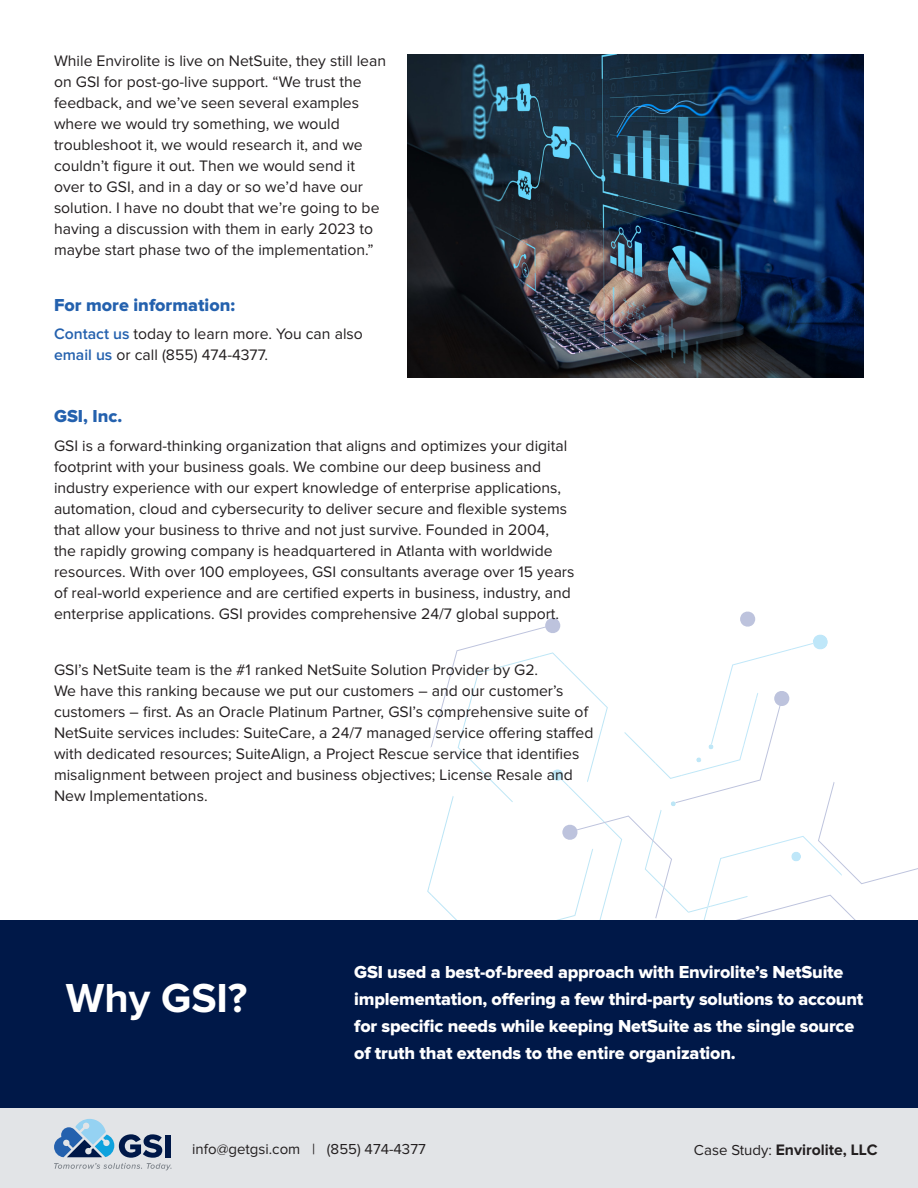
<style>
.page{position:relative;width:918px;height:1188px;background:#fff}
.page>*{position:absolute;margin:0;border:0;box-sizing:border-box;transform-origin:0 0}
.t1{font:700 42px "Proxima Nova";color:#fff}
.t2{font:18px/27px "Proxima Nova Extrabld";letter-spacing:-.01em;color:#fff}
.t3{font:18px "Proxima Nova Extrabld";color:#2461ae}
.t4{font:15.75px/21px "Proxima Nova";color:#231f20}
.t5{font:700 15.75px "Proxima Nova";color:#231f20}
.t6{font:15px "Proxima Nova";color:#231f20}
.s1{font-weight:600;color:#2461ae}
.s2{font-weight:400;font-size:15px}
</style>
<div class="page">
<svg style="left:427px;top:611px;width:491px;height:310px"></svg>
<div style="left:0;top:1107px;width:918px;height:81px;background:#e2e4e7"></div>
<svg style="left:54px;top:1119px;width:118px;height:51px"></svg>
<div style="left:0;top:921px;width:918px;height:187px;background:#001848"></div>
<img style="left:407px;top:54px;width:457px;height:324px">
<p class="t4" style="left:54px;top:51px;width:334px">While Envirolite is live on NetSuite, they still lean on GSI for post-go-live support. “We trust the feedback, and we’ve seen several examples where we would try something, we would troubleshoot it, we would research it, and we couldn’t figure it out. Then we would send it over to GSI, and in a day or so we’d have our solution. I have no doubt that we’re going to be having a discussion with them in early 2023 to maybe start phase two of the implementation.”</p>
<p class="t3" style="left:54px;top:297px;width:182px">For more information:</p>
<p class="t4" style="left:54px;top:324px;width:310px"><span class="s1">Contact us</span> today to learn more. You can also <span class="s1">email us</span> or call (855) 474-4377.</p>
<p class="t3" style="left:54px;top:408px;width:70px">GSI, Inc.</p>
<p class="t4" style="left:54px;top:435px;width:522px">GSI is a forward-thinking organization that aligns and optimizes your digital footprint with your business goals. We combine our deep business and industry experience with our expert knowledge of enterprise applications, automation, cloud and cybersecurity to deliver secure and flexible systems that allow your business to thrive and not just survive. Founded in 2004, the rapidly growing company is headquartered in Atlanta with worldwide resources. With over 100 employees, GSI consultants average over 15 years of real-world experience and are certified experts in business, industry, and enterprise applications. GSI provides comprehensive 24/7 global support.</p>
<p class="t4" style="left:54px;top:659px;width:541px">GSI’s NetSuite team is the #1 ranked NetSuite Solution Provider by G2.<br>We have this ranking because we put our customers – and our customer’s customers – first. As an Oracle Platinum Partner, GSI’s comprehensive suite of NetSuite services includes: SuiteCare, a 24/7 managed service offering staffed with dedicated resources; SuiteAlign, a Project Rescue service that identifies misalignment between project and business objectives; License Resale and New Implementations.</p>
<p class="t1" style="left:66px;top:974px;width:183px">Why GSI?</p>
<p class="t2" style="left:354px;top:959px;width:511px">GSI used a best-of-breed approach with Envirolite’s NetSuite implementation, offering a few third-party solutions to account for specific needs while keeping NetSuite as the single source of truth that extends to the entire organization.</p>
<p class="t6" style="left:192px;top:1142px;width:235px">info@getgsi.com | (855) 474-4377</p>
<p class="t5" style="left:694px;top:1140px;width:185px"><span class="s2">Case Study:</span> Envirolite, LLC</p>
</div>
